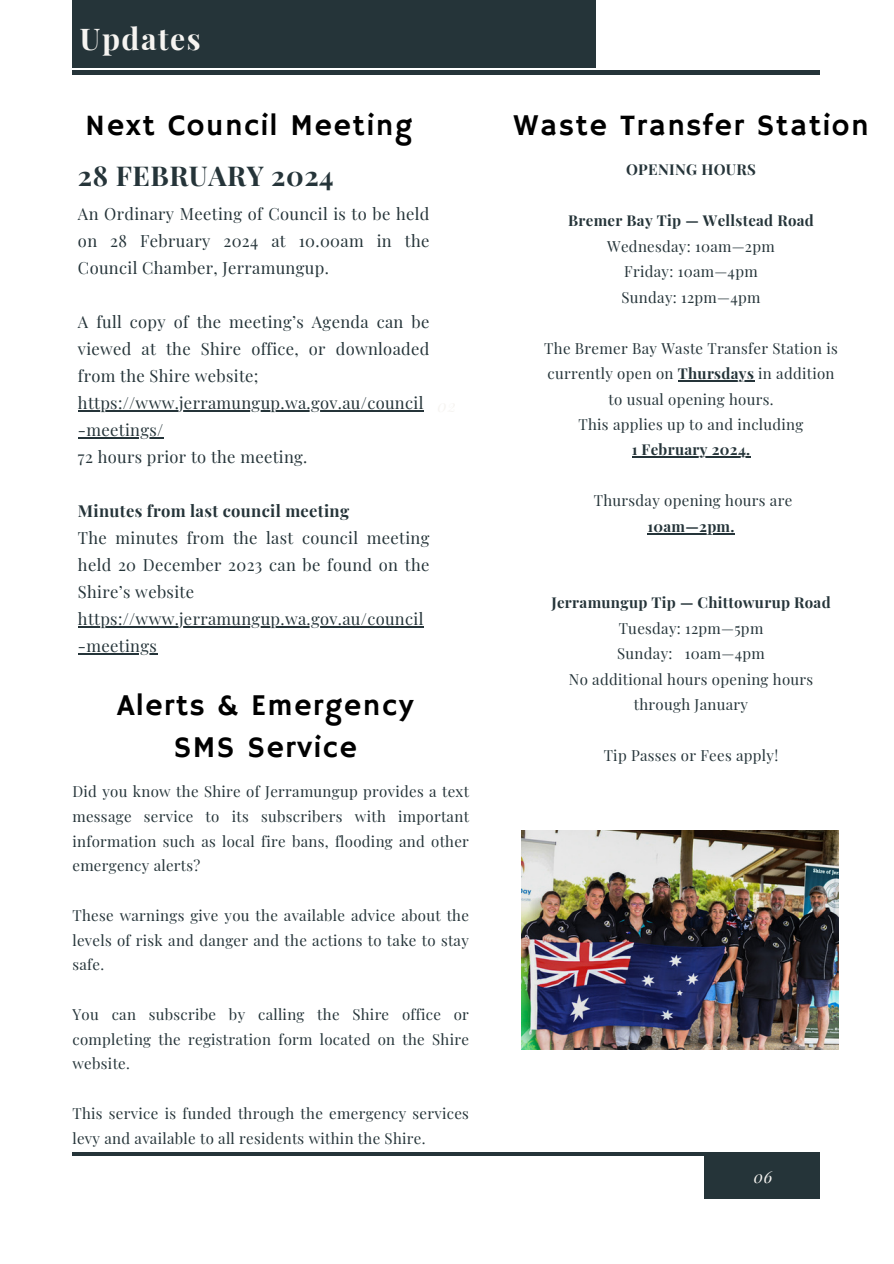
<style>
.page{position:relative;width:894px;height:1264px;background:#fff}
.page>*{position:absolute;margin:0;border:0;box-sizing:border-box;transform-origin:0 0}
.t1{font:30px/41.7px "Hammersmith One";letter-spacing:.05em;color:#000;text-align:center}
.t2{font:700 30px "Playfair Display";letter-spacing:.05em;color:#f6f4f1}
.t3{font:700 27.45px "Playfair Display";letter-spacing:.02em;color:#253439}
.t4{font:16.5px/27px "Playfair Display";letter-spacing:.02em;color:#253439;text-align:justify}
.t5{font:700 16.5px "Playfair Display";letter-spacing:.02em;color:#253439}
.t6{font:italic 16.5px "Playfair Display";color:#f6f4f1}
.t7{font:15px/24.8px "Playfair Display";letter-spacing:.02em;color:#253439;text-align:justify}
.t8{font:700 15px "Playfair Display";letter-spacing:.02em;color:#253439}
.s1{font-weight:700}
</style>
<div class="page">
<hr style="left:72px;top:71px;width:747px;height:3px;background:#253439">
<div style="left:704px;top:1152px;width:115px;height:46px;background:#253439"></div>
<hr style="left:72px;top:1152px;width:747px;height:3px;background:#253439">
<div style="left:72px;top:0;width:523px;height:68px;background:#253439"></div>
<img style="left:521px;top:830px;width:317px;height:219px">
<hr style="left:78px;top:410px;width:345px;height:1px;background:#253439">
<hr style="left:78px;top:437px;width:86px;height:1px;background:#253439">
<hr style="left:78px;top:626px;width:345px;height:1px;background:#253439">
<hr style="left:78px;top:653px;width:79px;height:1px;background:#253439">
<hr style="left:677px;top:380px;width:77px;height:1px;background:#253439">
<hr style="left:631px;top:456px;width:119px;height:2px;background:#253439">
<hr style="left:647px;top:533px;width:87px;height:1px;background:#253439">
<p class="t2" style="left:80px;top:18px;width:122px">Updates</p>
<p class="t1" style="left:85px;top:106px;width:328px">Next Council Meeting</p>
<p class="t1" style="left:513px;top:106px;width:357px">Waste Transfer Station</p>
<p class="t3" style="left:78px;top:157px;width:257px">28 FEBRUARY 2024</p>
<p class="t4" style="left:78px;top:200px;width:353px">An Ordinary Meeting of Council is to be held on 28 February 2024 at 10.00am in the Council Chamber, Jerramungup.</p>
<p class="t4" style="left:78px;top:308px;width:353px">A full copy of the meeting’s Agenda can be viewed at the Shire office, or downloaded from the Shire website;</p>
<p class="t4" style="left:78px;top:389px;width:347px">https://www.jerramungup.wa.gov.au/council -meetings/</p>
<p class="t4" style="left:78px;top:443px;width:231px">72 hours prior to the meeting.</p>
<p class="t5" style="left:78px;top:499px;width:272px">Minutes from last council meeting</p>
<p class="t4" style="left:78px;top:524px;width:353px">The minutes from the last council meeting held 20 December 2023 can be found on the Shire’s website</p>
<p class="t4" style="left:78px;top:605px;width:347px">https://www.jerramungup.wa.gov.au/council -meetings</p>
<p class="t1" style="left:117px;top:686px;width:298px">Alerts &amp; Emergency<br>SMS Service</p>
<p class="t7" style="left:72px;top:778px;width:398px">Did you know the Shire of Jerramungup provides a text message service to its subscribers with important information such as local fire bans, flooding and other emergency alerts?</p>
<p class="t7" style="left:72px;top:902px;width:398px">These warnings give you the available advice about the levels of risk and danger and the actions to take to stay safe.</p>
<p class="t7" style="left:72px;top:1001px;width:398px">You can subscribe by calling the Shire office or completing the registration form located on the Shire website.</p>
<p class="t7" style="left:72px;top:1100px;width:398px">This service is funded through the emergency services levy and available to all residents within the Shire.</p>
<p class="t8" style="left:626px;top:159px;width:131px">OPENING HOURS</p>
<p class="t8" style="left:568px;top:210px;width:247px">Bremer Bay Tip — Wellstead Road</p>
<p class="t7" style="left:607px;top:233px;width:169px">Wednesday: 10am—2pm</p>
<p class="t7" style="left:624px;top:258px;width:135px">Friday: 10am—4pm</p>
<p class="t7" style="left:621px;top:284px;width:140px">Sunday: 12pm—4pm</p>
<p class="t7" style="left:544px;top:334px;width:295px;line-height:25.5px;text-align:center">The Bremer Bay Waste Transfer Station is currently open on <span class="s1">Thursdays</span> in addition to usual opening hours.</p>
<p class="t7" style="left:578px;top:411px;width:226px">This applies up to and including</p>
<p class="t8" style="left:631px;top:439px;width:120px">1 February 2024.</p>
<p class="t7" style="left:593px;top:488px;width:200px">Thursday opening hours are</p>
<p class="t8" style="left:647px;top:515px;width:89px">10am—2pm.</p>
<p class="t8" style="left:551px;top:592px;width:281px">Jerramungup Tip — Chittowurup Road</p>
<p class="t7" style="left:618px;top:615px;width:146px">Tuesday: 12pm—5pm</p>
<p class="t7" style="left:617px;top:640px;width:149px">Sunday: 10am—4pm</p>
<p class="t7" style="left:568px;top:665px;width:246px;line-height:25.5px;text-align:center">No additional hours opening hours through January</p>
<p class="t7" style="left:603px;top:742px;width:176px">Tip Passes or Fees apply!</p>
<p class="t6" style="left:753px;top:1165px;width:20px">06</p>
</div>
